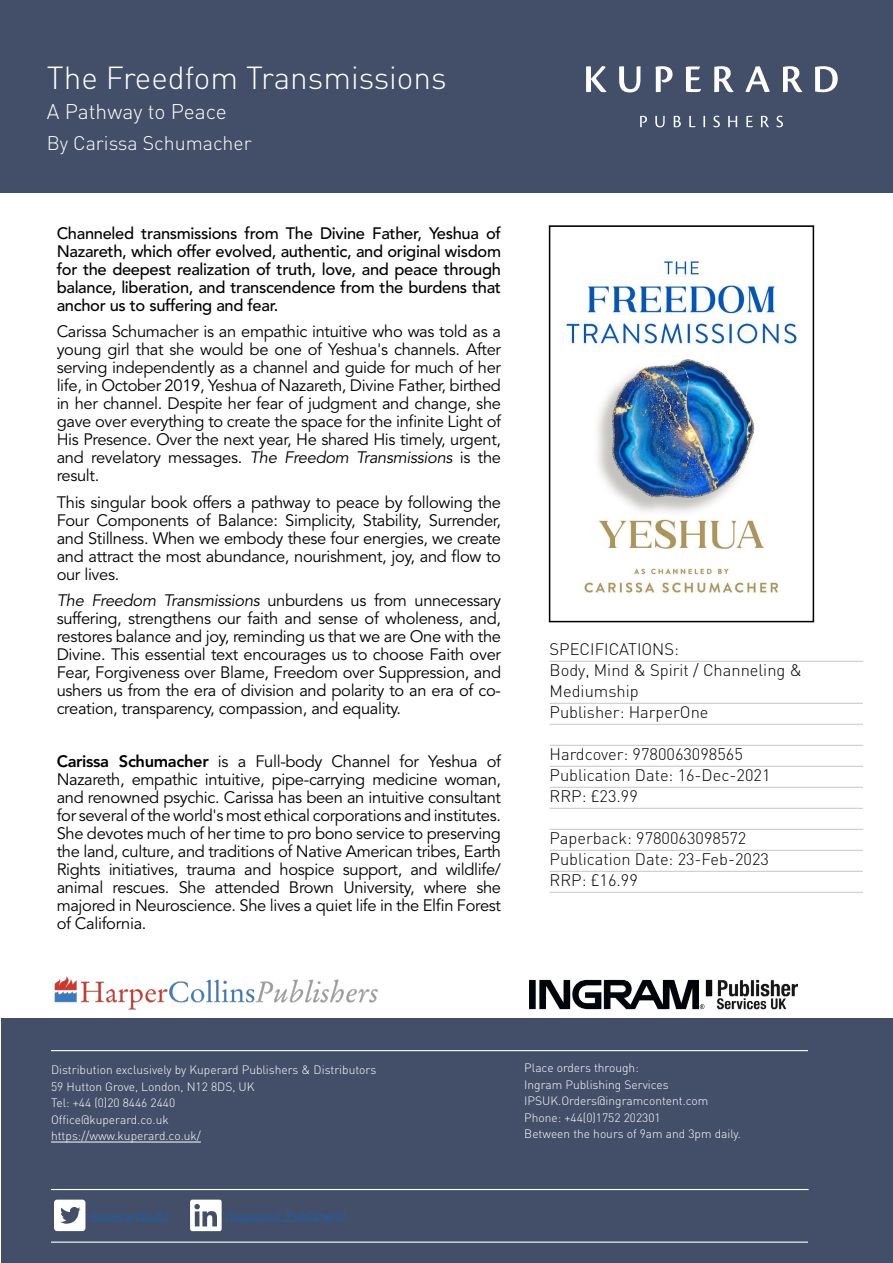
<style>
.page{position:relative;width:893px;height:1263px;background:#fff}
.page>*{position:absolute;margin:0;border:0;box-sizing:border-box;transform-origin:0 0}
.t1{font:300 31.5px "DIN";color:#fff}
.t2{font:300 21px "DIN";color:#fff}
.t3{font:300 19.5px "DIN";color:#fff}
.t4{font:16.5px/18px "Avenir LT Std";letter-spacing:-.02em;color:#000;text-align:justify}
.t5{font:500 16.5px/18px "Avenir LT Std";letter-spacing:-.02em;color:#000;text-align:justify}
.t6{font:300 16.5px/21px "DIN";color:#000}
.t7{font:300 12px/16.5px "DIN";color:#fff}
.t8{font:500 12px "Avenir LT Std";color:#275b9b}
.s1{font-style:italic}
.s2{font-weight:800}
</style>
<div class="page">
<div style="left:0;top:0;width:893px;height:193px;background:#434f69"></div>
<div style="left:1px;top:1019px;width:891px;height:244px;background:#434f69"></div>
<svg style="left:54px;top:1199px;width:31px;height:32px"></svg>
<hr style="left:89px;top:1221px;width:79px;height:1px;background:#275b9b">
<hr style="left:225px;top:1221px;width:121px;height:1px;background:#275b9b">
<hr style="left:51px;top:1050px;width:757px;height:1px;background:#fff">
<hr style="left:51px;top:1189px;width:758px;height:1px;background:#fff">
<hr style="left:51px;top:1241px;width:757px;height:2px;background:#fff">
<img style="left:529px;top:979px;width:268px;height:31px">
<svg style="left:190px;top:1199px;width:32px;height:32px"></svg>
<svg style="left:640px;top:116px;width:143px;height:11px"></svg>
<svg style="left:586px;top:66px;width:252px;height:26px"></svg>
<hr style="left:51px;top:1142px;width:150px;height:1px;background:#fff">
<img style="left:54px;top:976px;width:323px;height:34px">
<hr style="left:550px;top:661px;width:313px;height:1px;background:#c6c6c6">
<hr style="left:550px;top:703px;width:313px;height:1px;background:#c6c6c6">
<hr style="left:550px;top:724px;width:313px;height:1px;background:#c6c6c6">
<hr style="left:550px;top:745px;width:313px;height:1px;background:#c6c6c6">
<hr style="left:550px;top:766px;width:313px;height:1px;background:#c6c6c6">
<hr style="left:550px;top:787px;width:313px;height:1px;background:#c6c6c6">
<hr style="left:550px;top:808px;width:313px;height:1px;background:#c6c6c6">
<hr style="left:550px;top:829px;width:313px;height:1px;background:#c6c6c6">
<hr style="left:550px;top:850px;width:313px;height:1px;background:#c6c6c6">
<hr style="left:550px;top:871px;width:313px;height:1px;background:#c6c6c6">
<hr style="left:550px;top:892px;width:313px;height:1px;background:#c6c6c6">
<img style="left:565px;top:258px;width:232px;height:336px">
<div style="left:549px;top:225px;width:265px;height:397px;border:2px solid #000"></div>
<h1 class="t1" style="left:47px;top:58px;width:401px">The Freedfom Transmissions</h1>
<p class="t2" style="left:47px;top:98px;width:182px">A Pathway to Peace</p>
<p class="t3" style="left:47px;top:131px;width:206px">By Carissa Schumacher</p>
<p class="t5" style="left:57px;top:224px;width:446px">Channeled transmissions from The Divine Father, Yeshua of Nazareth, which offer evolved, authentic, and original wisdom for the deepest realization of truth, love, and peace through balance, liberation, and transcendence from the burdens that anchor us to suffering and fear.</p>
<p class="t4" style="left:57px;top:323px;width:446px">Carissa Schumacher is an empathic intuitive who was told as a young girl that she would be one of Yeshua's channels. After serving independently as a channel and guide for much of her life, in October 2019, Yeshua of Nazareth, Divine Father, birthed in her channel. Despite her fear of judgment and change, she gave over everything to create the space for the infinite Light of His Presence. Over the next year, He shared His timely, urgent, and revelatory messages. <span class="s1">The Freedom Transmissions</span> is the result.</p>
<p class="t4" style="left:57px;top:493px;width:446px">This singular book offers a pathway to peace by following the Four Components of Balance: Simplicity, Stability, Surrender, and Stillness. When we embody these four energies, we create and attract the most abundance, nourishment, joy, and flow to our lives.</p>
<p class="t4" style="left:57px;top:592px;width:446px"><span class="s1">The Freedom Transmissions</span> unburdens us from unnecessary suffering, strengthens our faith and sense of wholeness, and, restores balance and joy, reminding us that we are One with the Divine. This essential text encourages us to choose Faith over Fear, Forgiveness over Blame, Freedom over Suppression, and ushers us from the era of division and polarity to an era of co&shy;creation, transparency, compassion, and equality.</p>
<p class="t4" style="left:57px;top:753px;width:446px"><span class="s2">Carissa Schumacher</span> is a Full-body Channel for Yeshua of Nazareth, empathic intuitive, pipe-carrying medicine woman, and renowned psychic. Carissa has been an intuitive consultant for several of the world's most ethical corporations and institutes.<br>She devotes much of her time to pro bono service to preserving the land, culture, and traditions of Native American tribes, Earth Rights initiatives, trauma and hospice support, and wildlife/ animal rescues. She attended Brown University, where she majored in Neuroscience. She lives a quiet life in the Elfin Forest of California.</p>
<p class="t6" style="left:550px;top:638px;width:254px">SPECIFICATIONS:<br>Body, Mind &amp; Spirit / Channeling &amp;<br>Mediumship<br>Publisher: HarperOne</p>
<p class="t6" style="left:550px;top:743px;width:222px">Hardcover: 9780063098565<br>Publication Date: 16-Dec-2021<br>RRP: £23.99</p>
<p class="t6" style="left:550px;top:827px;width:221px">Paperback: 9780063098572<br>Publication Date: 23-Feb-2023<br>RRP: £16.99</p>
<p class="t7" style="left:51px;top:1061px;width:327px">Distribution exclusively by Kuperard Publishers &amp; Distributors 59 Hutton Grove, London, N12 8DS, UK<br>Tel: +44 (0)20 8446 2440<br>Office@kuperard.co.uk<br>https://www.kuperard.co.uk/</p>
<p class="t8" style="left:89px;top:1209px;width:81px">/kuperardpub/</p>
<p class="t8" style="left:225px;top:1209px;width:123px">/Kuperard_Publishers/</p>
<p class="t7" style="left:524px;top:1059px;width:218px">Place orders through:<br>Ingram Publishing Services<br>IPSUK.Orders@ingramcontent.com<br>Phone: +44(0)1752 202301<br>Between the hours of 9am and 3pm daily.</p>
</div>
